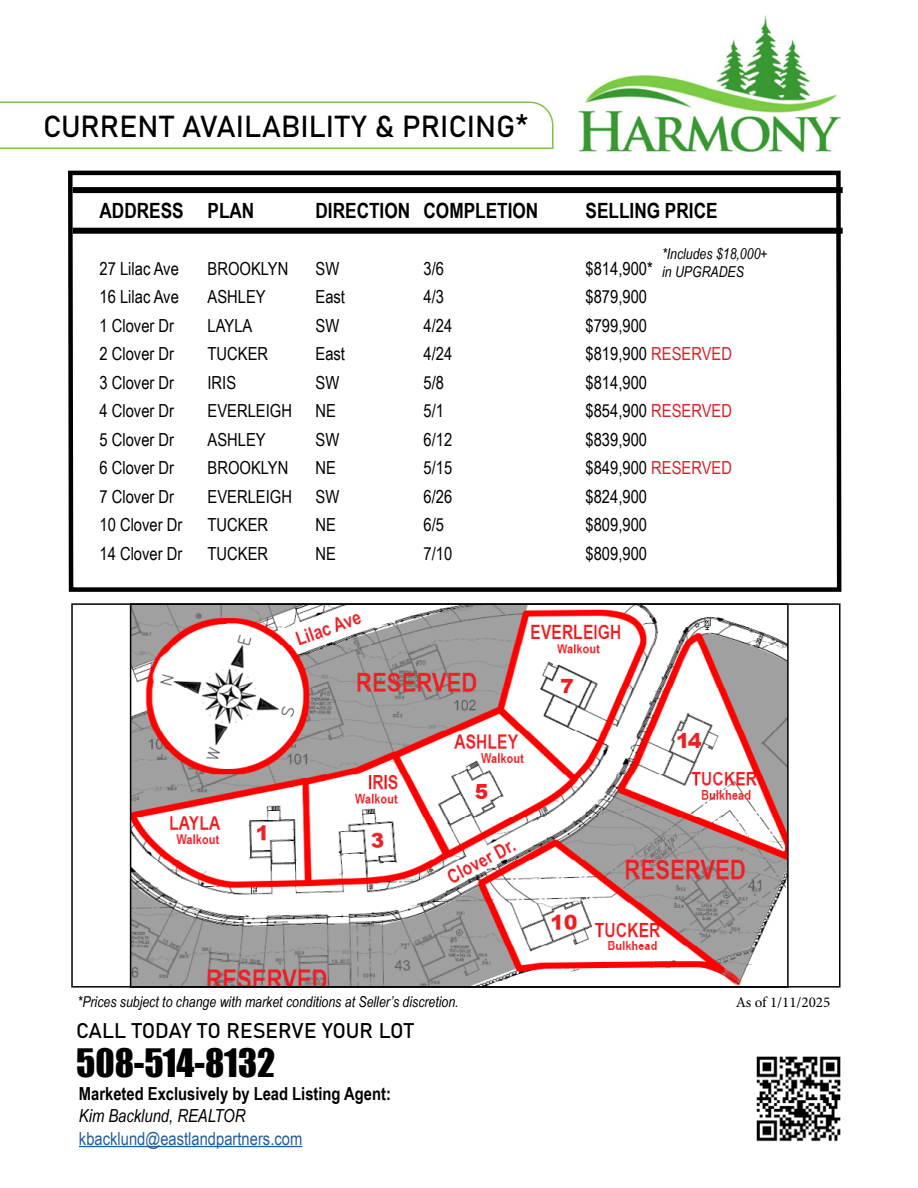
<style>
.page{position:relative;width:918px;height:1188px;background:#fff}
.page>*{position:absolute;margin:0;border:0;box-sizing:border-box;transform-origin:0 0}
.t1{font:36px "Impact";color:#000}
.t2{font:30px "Bahnschrift";color:#000}
.t3{font:700 21px "Arial Narrow";color:#000}
.t4{font:21px "Bahnschrift";letter-spacing:-.005em;color:#000}
.t5{font:18px "Arial Narrow";color:#000}
.t6{font:700 18px "Arial Narrow";color:#000}
.t7{font:18px "Arial Narrow";color:#215e9e}
.t8{font:italic 18px "Arial Narrow";color:#000}
.t9{font:italic 15px/18px "Arial Narrow";color:#000}
.t10{font:15px "Minion Pro";color:#000}
.s1{color:#d2232a}
</style>
<div class="page">
<img style="left:756px;top:1056px;width:85px;height:86px">
<hr style="left:79px;top:1146px;width:223px;height:1px;background:#215e9e">
<img style="left:579px;top:15px;width:262px;height:138px">
<svg style="left:0;top:101px;width:554px;height:48px"></svg>
<svg style="left:68px;top:170px;width:775px;height:422px"></svg>
<div style="left:73px;top:228px;width:770px;height:6px;background:#000"></div>
<div style="left:73px;top:187px;width:770px;height:6px;background:#000"></div>
<img style="left:133px;top:606px;width:653px;height:379px">
<div style="left:130px;top:603px;width:659px;height:385px;border:2px solid #000"></div>
<h2 class="t2" style="left:43px;top:104px;width:487px">CURRENT AVAILABILITY &amp; PRICING*</h2>
<p class="t3" style="left:100px;top:195px;width:156px">ADDRESS PLAN</p>
<p class="t3" style="left:316px;top:195px;width:224px">DIRECTION COMPLETION</p>
<p class="t3" style="left:586px;top:195px;width:134px">SELLING PRICE</p>
<p class="t9" style="left:662px;top:245px;width:107px">*Includes $18,000+ in UPGRADES</p>
<p class="t5" style="left:100px;top:255px;width:81px">27 Lilac Ave</p>
<p class="t5" style="left:208px;top:255px;width:82px">BROOKLYN</p>
<p class="t5" style="left:316px;top:255px;width:25px">SW</p>
<p class="t5" style="left:424px;top:255px;width:22px">3/6</p>
<p class="t5" style="left:586px;top:255px;width:69px">$814,900*</p>
<p class="t5" style="left:100px;top:284px;width:81px">16 Lilac Ave</p>
<p class="t5" style="left:208px;top:284px;width:60px">ASHLEY</p>
<p class="t5" style="left:316px;top:284px;width:31px">East</p>
<p class="t5" style="left:424px;top:284px;width:22px">4/3</p>
<p class="t5" style="left:586px;top:284px;width:63px">$879,900</p>
<p class="t5" style="left:100px;top:312px;width:76px">1 Clover Dr</p>
<p class="t5" style="left:208px;top:312px;width:46px">LAYLA</p>
<p class="t5" style="left:316px;top:312px;width:25px">SW</p>
<p class="t5" style="left:424px;top:312px;width:30px">4/24</p>
<p class="t5" style="left:586px;top:312px;width:63px">$799,900</p>
<p class="t5" style="left:100px;top:341px;width:76px">2 Clover Dr</p>
<p class="t5" style="left:208px;top:341px;width:62px">TUCKER</p>
<p class="t5" style="left:316px;top:341px;width:31px">East</p>
<p class="t5" style="left:424px;top:341px;width:30px">4/24</p>
<p class="t5" style="left:586px;top:341px;width:148px">$819,900 <span class="s1">RESERVED</span></p>
<p class="t5" style="left:100px;top:369px;width:76px">3 Clover Dr</p>
<p class="t5" style="left:208px;top:369px;width:30px">IRIS</p>
<p class="t5" style="left:316px;top:369px;width:25px">SW</p>
<p class="t5" style="left:424px;top:369px;width:22px">5/8</p>
<p class="t5" style="left:586px;top:369px;width:63px">$814,900</p>
<p class="t5" style="left:100px;top:398px;width:76px">4 Clover Dr</p>
<p class="t5" style="left:208px;top:398px;width:86px">EVERLEIGH</p>
<p class="t5" style="left:316px;top:398px;width:22px">NE</p>
<p class="t5" style="left:424px;top:398px;width:22px">5/1</p>
<p class="t5" style="left:586px;top:398px;width:148px">$854,900 <span class="s1">RESERVED</span></p>
<p class="t5" style="left:100px;top:426px;width:76px">5 Clover Dr</p>
<p class="t5" style="left:208px;top:426px;width:60px">ASHLEY</p>
<p class="t5" style="left:316px;top:426px;width:25px">SW</p>
<p class="t5" style="left:424px;top:426px;width:30px">6/12</p>
<p class="t5" style="left:586px;top:426px;width:63px">$839,900</p>
<p class="t5" style="left:100px;top:455px;width:76px">6 Clover Dr</p>
<p class="t5" style="left:208px;top:455px;width:82px">BROOKLYN</p>
<p class="t5" style="left:316px;top:455px;width:22px">NE</p>
<p class="t5" style="left:424px;top:455px;width:30px">5/15</p>
<p class="t5" style="left:586px;top:455px;width:148px">$849,900 <span class="s1">RESERVED</span></p>
<p class="t5" style="left:100px;top:483px;width:76px">7 Clover Dr</p>
<p class="t5" style="left:208px;top:483px;width:86px">EVERLEIGH</p>
<p class="t5" style="left:316px;top:483px;width:25px">SW</p>
<p class="t5" style="left:424px;top:483px;width:30px">6/26</p>
<p class="t5" style="left:586px;top:483px;width:63px">$824,900</p>
<p class="t5" style="left:100px;top:512px;width:84px">10 Clover Dr</p>
<p class="t5" style="left:208px;top:512px;width:62px">TUCKER</p>
<p class="t5" style="left:316px;top:512px;width:22px">NE</p>
<p class="t5" style="left:424px;top:512px;width:22px">6/5</p>
<p class="t5" style="left:586px;top:512px;width:63px">$809,900</p>
<p class="t5" style="left:100px;top:540px;width:84px">14 Clover Dr</p>
<p class="t5" style="left:208px;top:540px;width:62px">TUCKER</p>
<p class="t5" style="left:316px;top:540px;width:22px">NE</p>
<p class="t5" style="left:424px;top:540px;width:30px">7/10</p>
<p class="t5" style="left:586px;top:540px;width:63px">$809,900</p>
<p class="t9" style="left:78px;top:992px;width:383px">*Prices subject to change with market conditions at Seller’s discretion.</p>
<p class="t10" style="left:736px;top:992px;width:96px">As of 1/11/2025</p>
<p class="t4" style="left:76px;top:1015px;width:339px">CALL TODAY TO RESERVE YOUR LOT</p>
<h1 class="t1" style="left:76px;top:1035px;width:201px">508-514-8132</h1>
<p class="t6" style="left:79px;top:1080px;width:314px">Marketed Exclusively by Lead Listing Agent:</p>
<p class="t8" style="left:79px;top:1103px;width:168px">Kim Backlund, REALTOR</p>
<p class="t7" style="left:79px;top:1125px;width:225px">kbacklund@eastlandpartners.com</p>
</div>
